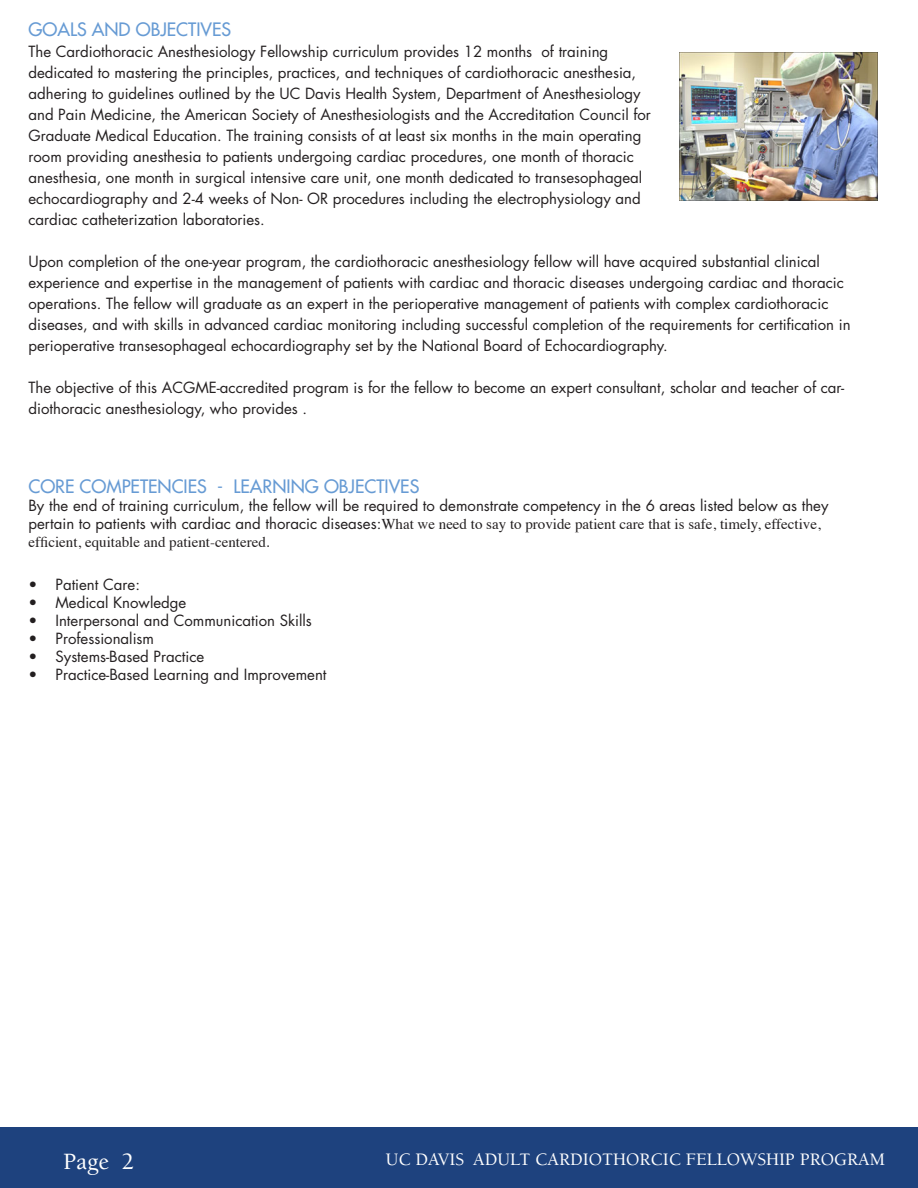
<style>
.page{position:relative;width:918px;height:1188px;background:#fff}
.page>*{position:absolute;margin:0;border:0;box-sizing:border-box;transform-origin:0 0}
.t1{font:500 24px "Berkeley Std";color:#fff}
.t2{font:500 18px "Futura Std";color:#679bd4}
.t3{font:500 18px "Berkeley Std";color:#fff}
.t4{font:15px/21px "Futura Std";color:#231f20}
.t5{font:15px/18px "Times";color:#231f20}
.s1{font-family:"Futura Std"}
</style>
<div class="page">
<div style="left:0;top:1127px;width:918px;height:61px;background:#1e427e"></div>
<img style="left:680px;top:52px;width:198px;height:149px">
<p class="t2" style="left:28px;top:18px;width:26px">GOALS</p>
<p class="t2" style="left:92px;top:18px;width:14px">AND</p>
<p class="t2" style="left:136px;top:18px;width:92px">OBJECTIVES</p>
<p class="t4" style="left:28px;top:41px;width:624px">The Cardiothoracic Anesthesiology Fellowship curriculum provides 12 months of training dedicated to mastering the principles, practices, and techniques of cardiothoracic anesthesia, adhering to guidelines outlined by the UC Davis Health System, Department of Anesthesiology and Pain Medicine, the American Society of Anesthesiologists and the Accreditation Council for Graduate Medical Education. The training consists of at least six months in the main operating room providing anesthesia to patients undergoing cardiac procedures, one month of thoracic anesthesia, one month in surgical intensive care unit, one month dedicated to transesophageal echocardiography and 2-4 weeks of Non- OR procedures including the electrophysiology and cardiac catheterization laboratories.</p>
<p class="t4" style="left:28px;top:251px;width:824px">Upon completion of the one-year program, the cardiothoracic anesthesiology fellow will have acquired substantial clinical experience and expertise in the management of patients with cardiac and thoracic diseases undergoing cardiac and thoracic operations. The fellow will graduate as an expert in the perioperative management of patients with complex cardiothoracic diseases, and with skills in advanced cardiac monitoring including successful completion of the requirements for certification in perioperative transesophageal echocardiography set by the National Board of Echocardiography.</p>
<p class="t4" style="left:28px;top:377px;width:817px">The objective of this ACGME-accredited program is for the fellow to become an expert consultant, scholar and teacher of car&shy;diothoracic anesthesiology, who provides .</p>
<p class="t2" style="left:28px;top:475px;width:77px">CORE COMP</p>
<p class="t2" style="left:131px;top:475px;width:287px">ETENC IES - LEARN ING OBJECTIVES</p>
<p class="t4" style="left:28px;top:495px;width:802px">By the end of training curriculum, the fellow will be required to demonstrate competency in the 6 areas listed below as they</p>
<p class="t5" style="left:28px;top:514px;width:794px"><span class="s1">pertain to patients with cardiac and thoracic diseases:</span>What we need to say to provide patient care that is safe, timely, effective, efficient, equitable and patient-centered.</p>
<p class="t4" style="left:28px;top:574px;width:113px">• Patient Care:</p>
<p class="t4" style="left:28px;top:592px;width:159px">• Medical Knowledge</p>
<p class="t4" style="left:28px;top:610px;width:285px">• Interpersonal and Communication Skills</p>
<p class="t4" style="left:28px;top:628px;width:127px">• Professionalism</p>
<p class="t4" style="left:28px;top:646px;width:177px">• Systems-Based Practice</p>
<p class="t4" style="left:28px;top:664px;width:300px">• Practice-Based Learning and Improvement</p>
<h1 class="t1" style="left:63px;top:1149px;width:73px">page 2</h1>
<p class="t3" style="left:386px;top:1149px;width:501px">UC DAVIS ADULT CARDIOTHORCIC FELLOWSHIP PROGRAM</p>
</div>
